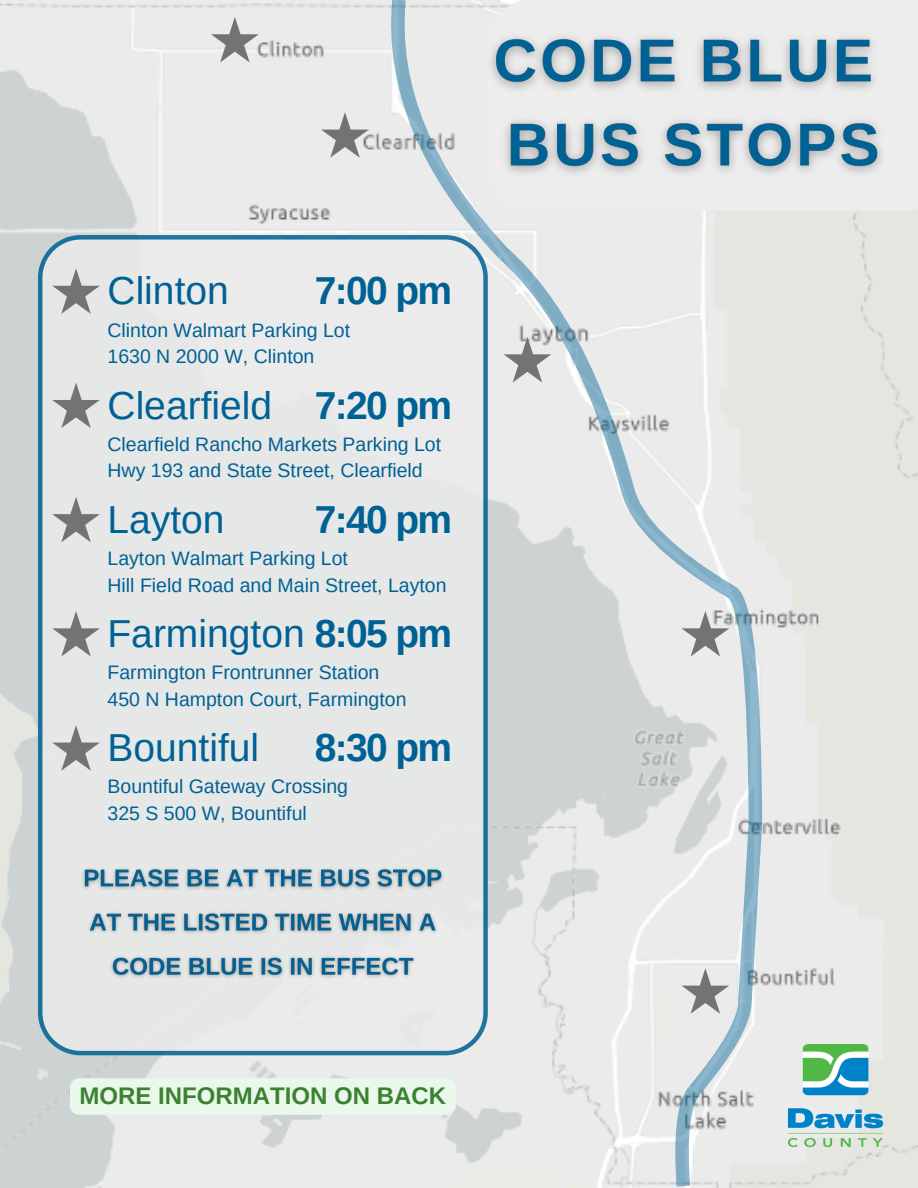
<style>
.page{position:relative;width:918px;height:1188px;background:#fff}
.page>*{position:absolute;margin:0;border:0;box-sizing:border-box;transform-origin:0 0}
.t1{font:39px "Arimo";color:#006194}
.t2{font:700 39px "Arimo";letter-spacing:-.045em;color:#006194}
.t3{font:700 24px "Arimo";color:#3c8131}
.t4{font:19.5px "Arimo";color:#006194}
.s1{font-weight:700}
</style>
<div class="page">
<img style="left:0;top:0;width:918px;height:1188px">
<div style="left:527px;top:0;width:391px;height:210px;background:#ecedec"></div>
<img style="left:787px;top:1044px;width:99px;height:105px">
<img style="left:527px;top:23px;width:370px;height:161px">
<svg style="left:211px;top:17px;width:48px;height:45px;background:#c3c3c3"></svg>
<svg style="left:321px;top:112px;width:34px;height:46px;background:#bbb"></svg>
<svg style="left:355px;top:0;width:172px;height:235px;background:#d9e0e3"></svg>
<svg style="left:480px;top:227px;width:177px;height:285px;background:#dfe3e5"></svg>
<svg style="left:602px;top:463px;width:169px;height:725px;background:#dce0e2"></svg>
<div style="left:38px;top:235px;width:450px;height:820px;background:#e6e8e7"></div>
<svg style="left:52px;top:268px;width:48px;height:46px;background:#c0c2c1"></svg>
<svg style="left:52px;top:383px;width:48px;height:45px;background:#c0c1c0"></svg>
<svg style="left:52px;top:497px;width:48px;height:45px;background:#c0c1c0"></svg>
<svg style="left:52px;top:611px;width:48px;height:46px;background:#c0c2c1"></svg>
<svg style="left:52px;top:725px;width:48px;height:46px;background:#c0c2c1"></svg>
<div style="left:70px;top:1078px;width:386px;height:37px;background:#eaf8eb;border-radius:9px"></div>
<img style="left:76px;top:863px;width:374px;height:121px">
<h2 class="t1" style="left:108px;top:269px;width:123px">Clinton</h2>
<p class="t4" style="left:108px;top:319px;width:244px">Clinton Walmart Parking Lot</p>
<p class="t4" style="left:108px;top:345px;width:208px">1630 N 2000 W, Clinton</p>
<h3 class="t2" style="left:315px;top:269px;width:139px">7:00 pm</h3>
<h2 class="t1" style="left:108px;top:383px;width:166px">Clearfield</h2>
<p class="t4" style="left:108px;top:433px;width:335px">Clearfield Rancho Markets Parking Lot</p>
<p class="t4" style="left:108px;top:460px;width:317px">Hwy 193 and State Street, Clearfield</p>
<h3 class="t2" style="left:315px;top:383px;width:139px">7:20 pm</h3>
<h3 class="t2" style="left:315px;top:498px;width:139px">7:40 pm</h3>
<h2 class="t1" style="left:108px;top:498px;width:119px">Layton</h2>
<p class="t4" style="left:108px;top:547px;width:242px">Layton Walmart Parking Lot</p>
<p class="t4" style="left:108px;top:574px;width:341px">Hill Field Road and Main Street, Layton</p>
<h2 class="t1" style="left:108px;top:612px;width:346px">Farmington <span class="s1">8:05 pm</span></h2>
<p class="t4" style="left:108px;top:662px;width:273px">Farmington Frontrunner Station</p>
<p class="t4" style="left:108px;top:688px;width:301px">450 N Hampton Court, Farmington</p>
<h2 class="t1" style="left:108px;top:726px;width:153px">Bountiful</h2>
<p class="t4" style="left:108px;top:776px;width:242px">Bountiful Gateway Crossing</p>
<p class="t4" style="left:108px;top:802px;width:201px">325 S 500 W, Bountiful</p>
<p class="t2" style="left:315px;top:726px;width:139px">8:30 pm</p>
<h4 class="t3" style="left:80px;top:1083px;width:368px">MORE INFORMATION ON BACK</h4>
</div>
